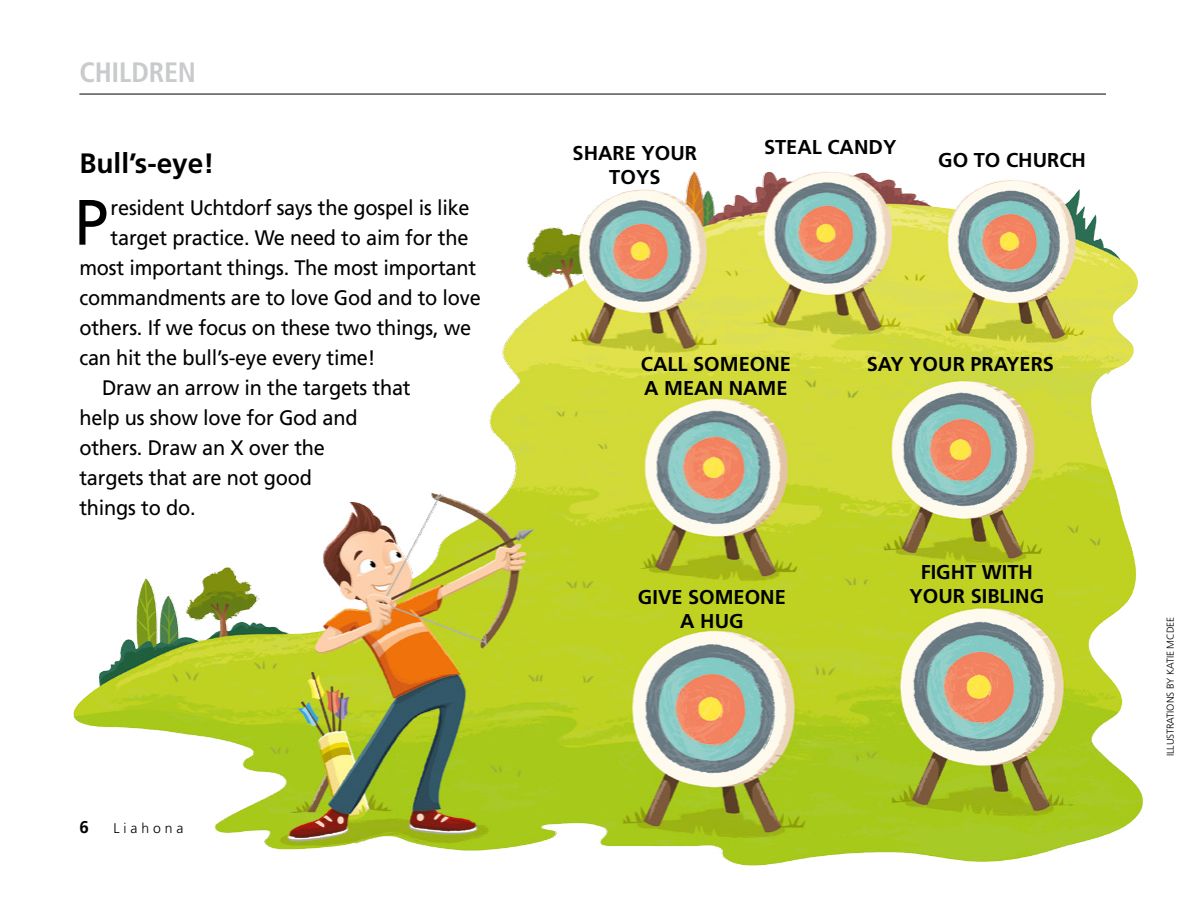
<style>
.page{position:relative;width:1190px;height:904px;background:#fff}
.page>*{position:absolute;margin:0;border:0;box-sizing:border-box;transform-origin:0 0}
.SUBARTchild_para_fir{font:64px "Frutigerlds Lat";color:#000;scale:.95 1}
.SUBARTchildandyouth{font:700 28px "Frutigerlds Lat";color:#000}
.section_title_fpm{font:700 condensed 28px "Frutigerlds Lat";letter-spacing:-.01em;color:#c9cacb}
.SUBARTchild_para_fir-2{font:21px "Frutigerlds Lat";letter-spacing:-.01em;color:#000;scale:.95 1}
.SUBARTchild_para{font:21px/30px "Frutigerlds Lat";letter-spacing:-.01em;color:#000;scale:.95 1}
.SIDE_title_SMALL{font:700 20px/24px "Frutigerlds Lat";color:#000;text-align:center}
.Folio_L{font:700 17px "Frutigerlds Lat";color:#000}
.Folio_L-2{font:300 14px "Frutigerlds Lat";letter-spacing:.28em;color:#000}
.FIGimg-CRDT_para{font:300 10px "Frutigerlds Lat";letter-spacing:-.01em;color:#000}
</style>
<div class="page">
<img style="left:73px;top:171px;width:1070px;height:695px">
<hr style="left:79px;top:93px;width:1027px;height:1px;background:#000">
<p class="section_title_fpm" style="left:79px;top:51px;width:118px">CHILDREN</p>
<p class="SUBARTchildandyouth" style="left:79px;top:142px;width:136px">Bull’s-eye!</p>
<p class="SUBARTchild_para_fir" style="left:74px;top:174px;width:37px">P</p>
<p class="SUBARTchild_para_fir-2" style="left:111px;top:191px;width:379px">resident Uchtdorf says the gospel is like</p>
<p class="SUBARTchild_para_fir-2" style="left:111px;top:221px;width:378px">target practice. We need to aim for the</p>
<p class="SUBARTchild_para_fir-2" style="left:79px;top:251px;width:419px">most important things. The most important</p>
<p class="SUBARTchild_para_fir-2" style="left:79px;top:281px;width:424px">commandments are to love God and to love</p>
<p class="SUBARTchild_para_fir-2" style="left:79px;top:311px;width:414px">others. If we focus on these two things, we</p>
<p class="SUBARTchild_para_fir-2" style="left:79px;top:341px;width:313px">can hit the bull’s-eye every time!</p>
<p class="SUBARTchild_para" style="left:79px;top:372px;width:350px;text-indent:23px">Draw an arrow in the targets that help us show love for God and others. Draw an X over the<br>targets that are not good<br>things to do.</p>
<p class="Folio_L" style="left:79px;top:813px;width:11px">6</p>
<p class="Folio_L-2" style="left:113px;top:817px;width:72px">Liahona</p>
<p class="SIDE_title_SMALL" style="left:572px;top:140px;width:126px">SHARE YOUR<br>TOYS</p>
<p class="SIDE_title_SMALL" style="left:764px;top:135px;width:134px">STEAL CANDY</p>
<p class="SIDE_title_SMALL" style="left:938px;top:148px;width:149px">GO TO CHURCH</p>
<p class="SIDE_title_SMALL" style="left:641px;top:352px;width:152px">CALL SOMEONE</p>
<p class="SIDE_title_SMALL" style="left:866px;top:352px;width:189px">SAY YOUR PRAYERS</p>
<p class="SIDE_title_SMALL" style="left:644px;top:376px;width:145px">A MEAN NAME</p>
<p class="SIDE_title_SMALL" style="left:638px;top:584px;width:149px">GIVE SOMEONE<br>A HUG</p>
<p class="SIDE_title_SMALL" style="left:909px;top:560px;width:136px">FIGHT WITH<br>YOUR SIBLING</p>
<p class="FIGimg-CRDT_para" style="left:1162px;top:756px;width:141px;rotate:-90deg">ILLUSTRATIONS BY KATIE MCDEE</p>
</div>
